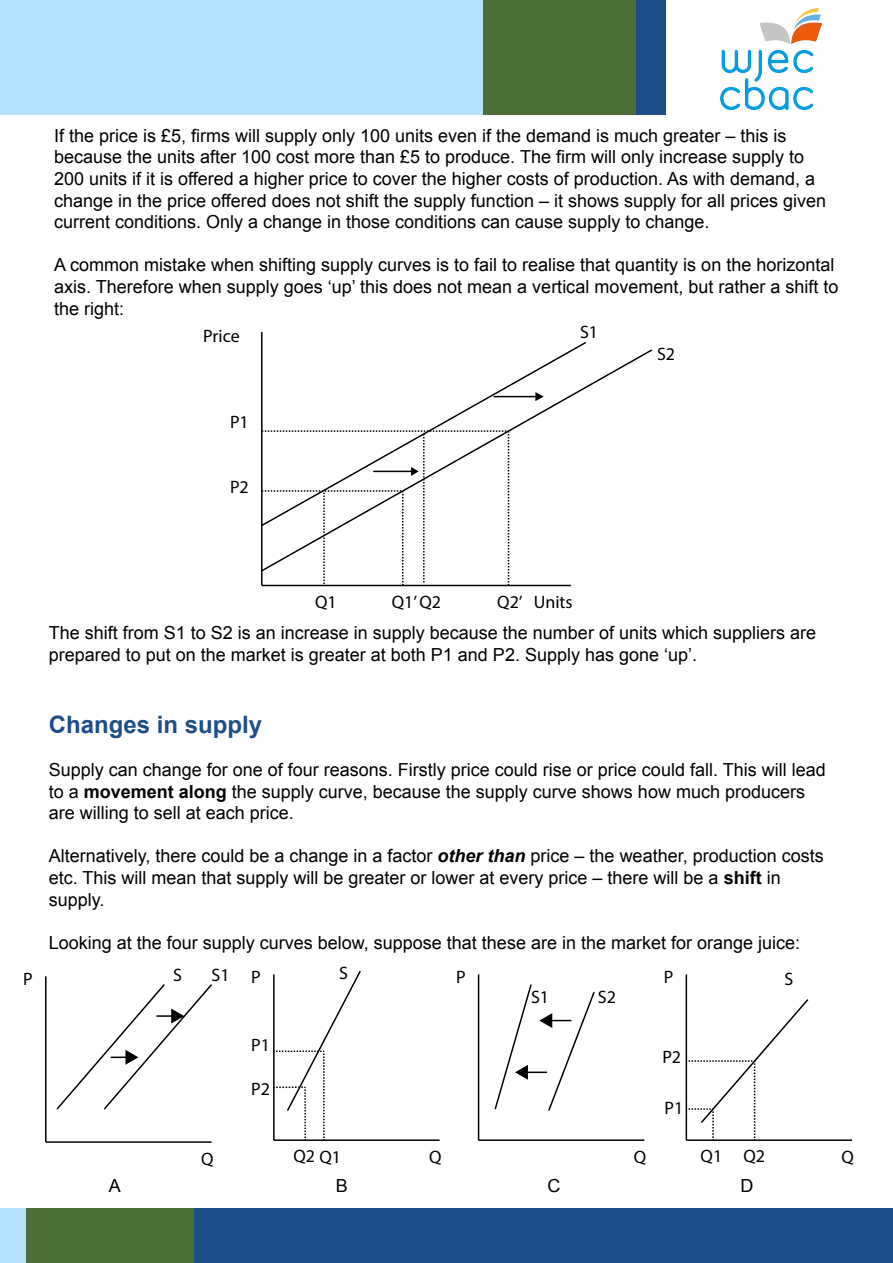
<style>
.page{position:relative;width:893px;height:1263px;background:#fff}
.page>*{position:absolute;margin:0;border:0;box-sizing:border-box;transform-origin:0 0}
.t1{font:700 24px "Arial";color:#1d4e89}
.t2{font:18px/21.6px "Arial";color:#000}
.t3{font:18px "Myriad Pro";color:#000}
.s1{font-weight:700}
.s2{font-weight:700;font-style:italic}
</style>
<div class="page">
<div style="left:0;top:0;width:643px;height:115px;background:#b3e1fe"></div>
<div style="left:483px;top:0;width:174px;height:115px;background:#4e6e38"></div>
<div style="left:0;top:1208px;width:90px;height:55px;background:#b3e1fe"></div>
<div style="left:26px;top:1208px;width:296px;height:55px;background:#4e6e38"></div>
<div style="left:637px;top:0;width:29px;height:115px;background:#1d4e89"></div>
<div style="left:194px;top:1208px;width:699px;height:55px;background:#1d4e89"></div>
<img style="left:720px;top:9px;width:101px;height:101px">
<hr style="left:45px;top:976px;width:2px;height:166px;background:#000">
<hr style="left:46px;top:1141px;width:166px;height:2px;background:#000">
<hr style="left:273px;top:974px;width:2px;height:166px;background:#000">
<hr style="left:274px;top:1139px;width:166px;height:2px;background:#000">
<svg style="left:274px;top:970px;width:88px;height:170px"></svg>
<hr style="left:478px;top:974px;width:1px;height:166px;background:#000">
<hr style="left:479px;top:1139px;width:165px;height:2px;background:#000">
<svg style="left:539px;top:991px;width:56px;height:120px"></svg>
<hr style="left:526px;top:1071px;width:21px;height:2px;background:#000">
<svg style="left:494px;top:984px;width:39px;height:126px"></svg>
<hr style="left:686px;top:974px;width:1px;height:166px;background:#000">
<hr style="left:686px;top:1139px;width:166px;height:2px;background:#000">
<svg style="left:687px;top:997px;width:123px;height:143px"></svg>
<svg style="left:56px;top:984px;width:156px;height:126px"></svg>
<hr style="left:261px;top:332px;width:2px;height:253px;background:#000">
<hr style="left:262px;top:585px;width:309px;height:1px;background:#000">
<svg style="left:261px;top:348px;width:392px;height:225px"></svg>
<hr style="left:494px;top:396px;width:43px;height:1px;background:#010101">
<svg style="left:535px;top:392px;width:9px;height:9px"></svg>
<svg style="left:262px;top:430px;width:247px;height:155px"></svg>
<p class="t2" style="left:54px;top:125px;width:774px">If the price is £5, firms will supply only 100 units even if the demand is much greater – this is because the units after 100 cost more than £5 to produce. The firm will only increase supply to 200 units if it is offered a higher price to cover the higher costs of production. As with demand, a change in the price offered does not shift the supply function – it shows supply for all prices given current conditions. Only a change in those conditions can cause supply to change.</p>
<p class="t2" style="left:54px;top:254px;width:786px">A common mistake when shifting supply curves is to fail to realise that quantity is on the horizontal axis. Therefore when supply goes ‘up’ this does not mean a vertical movement, but rather a shift to the right:</p>
<p class="t3" style="left:203px;top:325px;width:38px">Price</p>
<p class="t3" style="left:230px;top:411px;width:20px">P1</p>
<p class="t3" style="left:230px;top:476px;width:20px">P2</p>
<p class="t3" style="left:580px;top:321px;width:20px">S1</p>
<p class="t3" style="left:657px;top:342px;width:20px">S2</p>
<p class="t3" style="left:315px;top:591px;width:23px">Q1</p>
<p class="t3" style="left:392px;top:591px;width:51px">Q1’ Q2</p>
<p class="t3" style="left:497px;top:591px;width:27px">Q2’</p>
<p class="t3" style="left:534px;top:591px;width:40px">Units</p>
<p class="t2" style="left:49px;top:622px;width:769px">The shift from S1 to S2 is an increase in supply because the number of units which suppliers are prepared to put on the market is greater at both P1 and P2. Supply has gone ‘up’.</p>
<h1 class="t1" style="left:49px;top:708px;width:215px">Changes in supply</h1>
<p class="t2" style="left:49px;top:759px;width:779px">Supply can change for one of four reasons. Firstly price could rise or price could fall. This will lead to a <span class="s1">movement along</span> the supply curve, because the supply curve shows how much producers are willing to sell at each price.</p>
<p class="t2" style="left:49px;top:845px;width:777px">Alternatively, there could be a change in a factor <span class="s2">other than</span> price – the weather, production costs etc. This will mean that supply will be greater or lower at every price – there will be a <span class="s1">shift</span> in supply.</p>
<p class="t2" style="left:49px;top:932px;width:753px">Looking at the four supply curves below, suppose that these are in the market for orange juice:</p>
<p class="t3" style="left:23px;top:967px;width:11px">P</p>
<p class="t3" style="left:173px;top:964px;width:10px">S</p>
<p class="t3" style="left:212px;top:964px;width:20px">S1</p>
<p class="t3" style="left:201px;top:1147px;width:14px">Q</p>
<p class="t3" style="left:251px;top:965px;width:11px">P</p>
<p class="t3" style="left:251px;top:1034px;width:20px">P1</p>
<p class="t3" style="left:251px;top:1077px;width:20px">P2</p>
<p class="t3" style="left:339px;top:961px;width:10px">S</p>
<p class="t3" style="left:294px;top:1145px;width:49px">Q2 Q1</p>
<p class="t3" style="left:456px;top:965px;width:11px">P</p>
<p class="t3" style="left:429px;top:1145px;width:14px">Q</p>
<p class="t3" style="left:531px;top:986px;width:20px">S1</p>
<p class="t3" style="left:598px;top:986px;width:20px">S2</p>
<p class="t3" style="left:664px;top:965px;width:11px">P</p>
<p class="t3" style="left:634px;top:1145px;width:14px">Q</p>
<p class="t3" style="left:662px;top:1046px;width:20px">P2</p>
<p class="t3" style="left:665px;top:1096px;width:20px">P1</p>
<p class="t3" style="left:701px;top:1145px;width:66px">Q1 Q2</p>
<p class="t2" style="left:109px;top:1175px;width:14px">A</p>
<p class="t2" style="left:336px;top:1175px;width:14px">B</p>
<p class="t2" style="left:547px;top:1175px;width:14px">C</p>
<p class="t2" style="left:740px;top:1175px;width:14px">D</p>
<p class="t3" style="left:785px;top:967px;width:10px">S</p>
<p class="t3" style="left:842px;top:1145px;width:14px">Q</p>
</div>
